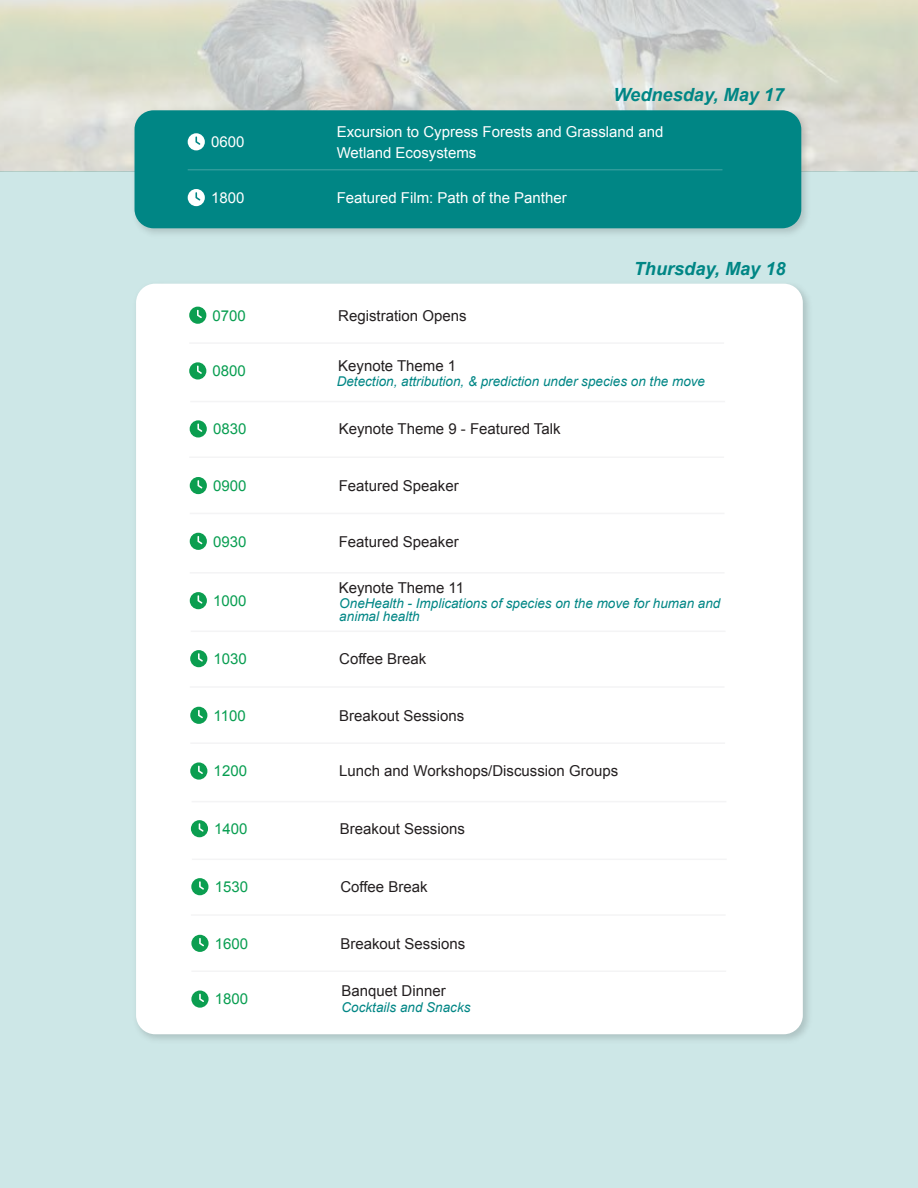
<style>
.page{position:relative;width:918px;height:1188px;background:#fff}
.page>*{position:absolute;margin:0;border:0;box-sizing:border-box;transform-origin:0 0}
.t1{font:italic 700 18.15px "Arial";color:#008685}
.t2{font:15px "Arial";color:#231f20}
.t3{font:15px/21px "Arial";color:#fff}
.t4{font:15px "Arial";color:#089e51}
.t5{font:italic 13.5px/13.5px "Arial";color:#008685}
</style>
<div class="page">
<img style="left:0;top:0;width:918px;height:172px">
<div style="left:0;top:172px;width:918px;height:1016px;background:#cde7e7"></div>
<img style="left:129px;top:104px;width:685px;height:130px">
<div style="left:135px;top:110px;width:666px;height:118px;background:#008685;border-radius:19px"></div>
<svg style="left:188px;top:133px;width:17px;height:17px"></svg>
<svg style="left:188px;top:189px;width:17px;height:17px"></svg>
<hr style="left:188px;top:169px;width:534px;height:1px;background:#f4f4f5">
<div style="left:136px;top:284px;width:667px;height:750px;background:#fff;border-radius:19px"></div>
<svg style="left:189px;top:307px;width:17px;height:17px"></svg>
<svg style="left:189px;top:362px;width:17px;height:18px"></svg>
<svg style="left:190px;top:420px;width:17px;height:18px"></svg>
<hr style="left:189px;top:342px;width:535px;height:2px;background:#f4f4f5">
<hr style="left:190px;top:401px;width:535px;height:1px;background:#f4f4f5">
<svg style="left:190px;top:477px;width:17px;height:17px"></svg>
<svg style="left:190px;top:533px;width:17px;height:17px"></svg>
<hr style="left:190px;top:513px;width:535px;height:1px;background:#f4f4f5">
<hr style="left:189px;top:456px;width:535px;height:2px;background:#f4f4f5">
<svg style="left:190px;top:592px;width:17px;height:17px"></svg>
<svg style="left:190px;top:650px;width:17px;height:17px"></svg>
<hr style="left:190px;top:572px;width:535px;height:2px;background:#f4f4f5">
<hr style="left:191px;top:631px;width:535px;height:1px;background:#f4f4f5">
<svg style="left:190px;top:707px;width:17px;height:17px"></svg>
<svg style="left:190px;top:762px;width:17px;height:18px"></svg>
<hr style="left:190px;top:742px;width:535px;height:2px;background:#f4f4f5">
<hr style="left:190px;top:686px;width:535px;height:2px;background:#f4f4f5">
<svg style="left:191px;top:820px;width:17px;height:17px"></svg>
<svg style="left:191px;top:878px;width:17px;height:17px"></svg>
<hr style="left:192px;top:859px;width:535px;height:1px;background:#f4f4f5">
<hr style="left:192px;top:801px;width:534px;height:1px;background:#f4f4f5">
<svg style="left:191px;top:935px;width:18px;height:17px"></svg>
<svg style="left:191px;top:991px;width:18px;height:17px"></svg>
<hr style="left:191px;top:970px;width:535px;height:2px;background:#f4f4f5">
<hr style="left:191px;top:914px;width:535px;height:2px;background:#f4f4f5">
<p class="t1" style="left:613px;top:83px;width:172px">Wednesday, May 17</p>
<p class="t3" style="left:211px;top:132px;width:35px">0600</p>
<p class="t3" style="left:337px;top:121px;width:328px">Excursion to Cypress Forests and Grassland and<br>Wetland Ecosystems</p>
<p class="t3" style="left:211px;top:187px;width:35px">1800</p>
<p class="t3" style="left:337px;top:187px;width:232px">Featured Film: Path of the Panther</p>
<p class="t4" style="left:213px;top:305px;width:35px">0700</p>
<p class="t2" style="left:338px;top:305px;width:130px">Registration Opens</p>
<p class="t1" style="left:634px;top:257px;width:153px">Thursday, May 18</p>
<p class="t4" style="left:213px;top:361px;width:35px">0800</p>
<p class="t2" style="left:338px;top:356px;width:120px">Keynote Theme 1</p>
<p class="t5" style="left:337px;top:375px;width:370px">Detection, attribution, &amp; prediction under species on the move</p>
<p class="t4" style="left:213px;top:419px;width:35px">0830</p>
<p class="t2" style="left:339px;top:419px;width:223px">Keynote Theme 9 - Featured Talk</p>
<p class="t4" style="left:213px;top:476px;width:35px">0900</p>
<p class="t2" style="left:339px;top:476px;width:122px">Featured Speaker</p>
<p class="t4" style="left:213px;top:532px;width:35px">0930</p>
<p class="t2" style="left:339px;top:532px;width:122px">Featured Speaker</p>
<p class="t4" style="left:213px;top:591px;width:35px">1000</p>
<p class="t2" style="left:339px;top:578px;width:127px">Keynote Theme 11</p>
<p class="t5" style="left:339px;top:597px;width:383px">OneHealth - Implications of species on the move for human and animal health</p>
<p class="t4" style="left:214px;top:649px;width:35px">1030</p>
<p class="t2" style="left:339px;top:649px;width:89px">Coffee Break</p>
<p class="t4" style="left:214px;top:706px;width:34px">1100</p>
<p class="t2" style="left:339px;top:706px;width:127px">Breakout Sessions</p>
<p class="t4" style="left:214px;top:761px;width:35px">1200</p>
<p class="t2" style="left:339px;top:761px;width:280px">Lunch and Workshops/Discussion Groups</p>
<p class="t4" style="left:214px;top:819px;width:35px">1400</p>
<p class="t2" style="left:340px;top:819px;width:127px">Breakout Sessions</p>
<p class="t4" style="left:215px;top:877px;width:35px">1530</p>
<p class="t2" style="left:340px;top:877px;width:89px">Coffee Break</p>
<p class="t4" style="left:215px;top:934px;width:35px">1600</p>
<p class="t2" style="left:340px;top:934px;width:127px">Breakout Sessions</p>
<p class="t4" style="left:215px;top:989px;width:35px">1800</p>
<p class="t2" style="left:342px;top:981px;width:106px">Banquet Dinner</p>
<p class="t5" style="left:342px;top:1001px;width:131px">Cocktails and Snacks</p>
</div>
